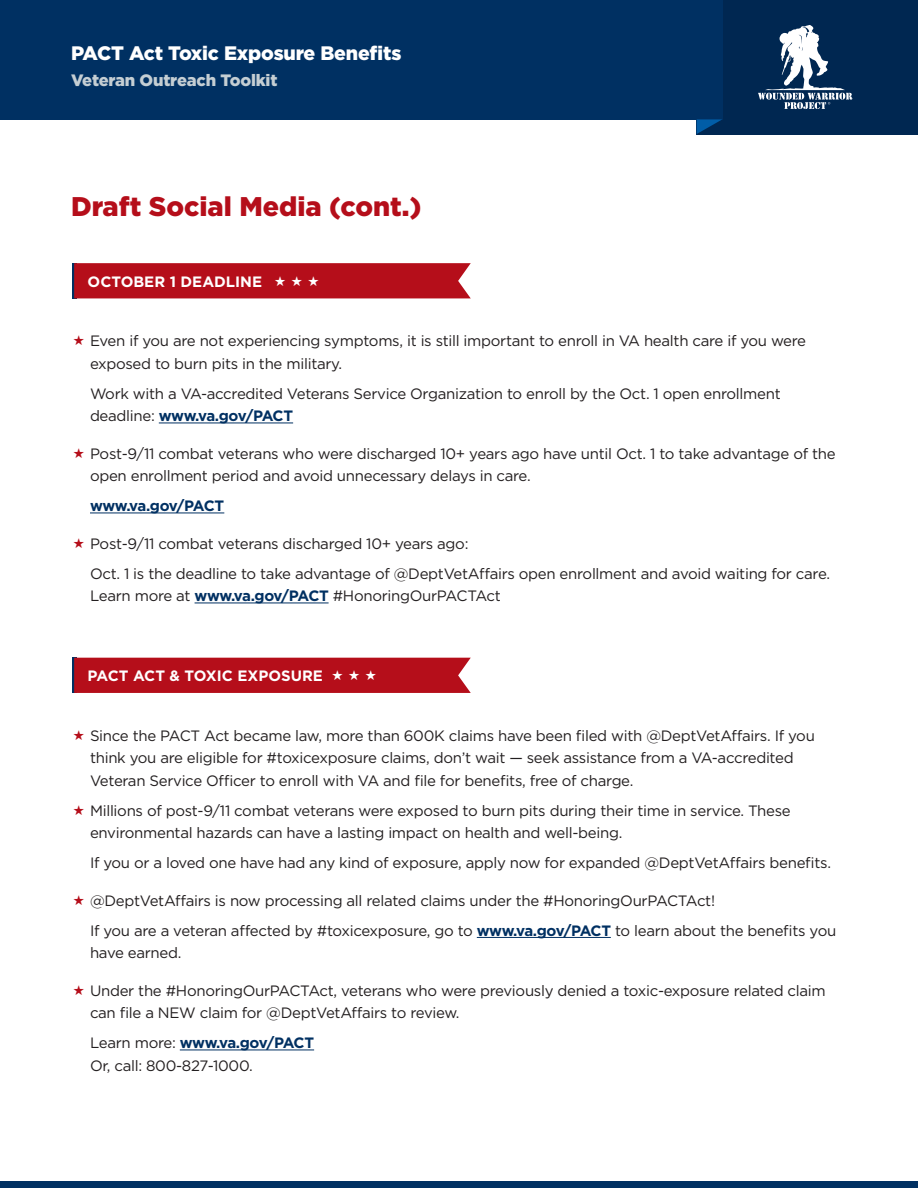
<style>
.page{position:relative;width:918px;height:1188px;background:#fff}
.page>*{position:absolute;margin:0;border:0;box-sizing:border-box;transform-origin:0 0}
.t1{font:900 27px "Gotham";color:#b50e1a}
.t2{font:900 19.5px "Gotham";letter-spacing:-.01em;color:#fff}
.t3{font:900 16.5px "Gotham";letter-spacing:-.01em;color:#c5ced3}
.Paragraph_Style_4{font:15px/22.5px "Gotham";letter-spacing:-.02em;color:#231f20}
.body{font:700 15px "Gotham";color:#fff}
.Paragraph_Style_4-2{font:700 15px "Gotham";letter-spacing:-.04em;color:#003062}
.s1{font-weight:700;color:#003062}
</style>
<div class="page">
<div style="left:697px;top:0;width:221px;height:134px;background:#002751"></div>
<div style="left:0;top:0;width:722px;height:119px;background:#003062"></div>
<svg style="left:697px;top:119px;width:25px;height:15px"></svg>
<div style="left:0;top:1181px;width:918px;height:7px;background:#003062"></div>
<svg style="left:758px;top:25px;width:94px;height:84px"></svg>
<hr style="left:159px;top:423px;width:134px;height:1px;background:#003062">
<hr style="left:90px;top:513px;width:134px;height:1px;background:#003062">
<hr style="left:195px;top:603px;width:134px;height:1px;background:#003062">
<hr style="left:477px;top:937px;width:134px;height:1px;background:#003062">
<hr style="left:180px;top:1050px;width:134px;height:1px;background:#003062">
<div style="left:72px;top:263px;width:5px;height:35px;background:#003062"></div>
<div style="left:72px;top:658px;width:5px;height:35px;background:#003062"></div>
<div style="left:74px;top:263px;width:397px;height:35px;background:#b50e1a"></div>
<div style="left:74px;top:658px;width:397px;height:35px;background:#b50e1a"></div>
<p class="t2" style="left:71px;top:40px;width:332px">PACT Act Toxic Exposure Benefits</p>
<p class="t3" style="left:71px;top:68px;width:208px">Veteran Outreach Toolkit</p>
<p class="t1" style="left:71px;top:187px;width:352px">Draft Social Media (cont.)</p>
<p class="body" style="left:88px;top:272px;width:176px">OCTOBER 1 DEADLINE</p>
<p class="Paragraph_Style_4" style="left:90px;top:330px;width:718px">Even if you are not experiencing symptoms, it is still important to enroll in VA health care if you were exposed to burn pits in the military.</p>
<p class="Paragraph_Style_4" style="left:90px;top:382px;width:692px">Work with a VA-accredited Veterans Service Organization to enroll by the Oct. 1 open enrollment deadline: <span class="s1">www.va.gov/PACT</span></p>
<p class="Paragraph_Style_4" style="left:90px;top:442px;width:747px">Post-9/11 combat veterans who were discharged 10+ years ago have until Oct. 1 to take advantage of the open enrollment period and avoid unnecessary delays in care.</p>
<p class="Paragraph_Style_4-2" style="left:90px;top:496px;width:136px">www.va.gov/PACT</p>
<p class="Paragraph_Style_4" style="left:90px;top:532px;width:380px">Post-9/11 combat veterans discharged 10+ years ago:</p>
<p class="Paragraph_Style_4" style="left:90px;top:562px;width:742px">Oct. 1 is the deadline to take advantage of @DeptVetAffairs open enrollment and avoid waiting for care.<br>Learn more at <span class="s1">www.va.gov/PACT</span> #HonoringOurPACTAct</p>
<p class="body" style="left:88px;top:666px;width:237px">PACT ACT &amp; TOXIC EXPOSURE</p>
<p class="Paragraph_Style_4" style="left:90px;top:724px;width:726px">Since the PACT Act became law, more than 600K claims have been filed with @DeptVetAffairs. If you think you are eligible for #toxicexposure claims, don’t wait — seek assistance from a VA-accredited<br>Veteran Service Officer to enroll with VA and file for benefits, free of charge.</p>
<p class="Paragraph_Style_4" style="left:90px;top:799px;width:702px">Millions of post-9/11 combat veterans were exposed to burn pits during their time in service. These environmental hazards can have a lasting impact on health and well-being.</p>
<p class="Paragraph_Style_4" style="left:90px;top:852px;width:743px">If you or a loved one have had any kind of exposure, apply now for expanded @DeptVetAffairs benefits.</p>
<p class="Paragraph_Style_4" style="left:90px;top:889px;width:627px">@DeptVetAffairs is now processing all related claims under the #HonoringOurPACTAct!</p>
<p class="Paragraph_Style_4" style="left:90px;top:919px;width:748px">If you are a veteran affected by #toxicexposure, go to <span class="s1">www.va.gov/PACT</span> to learn about the benefits you have earned.</p>
<p class="Paragraph_Style_4" style="left:90px;top:979px;width:737px">Under the #HonoringOurPACTAct, veterans who were previously denied a toxic-exposure related claim can file a NEW claim for @DeptVetAffairs to review.</p>
<p class="Paragraph_Style_4" style="left:90px;top:1032px;width:226px">Learn more: <span class="s1">www.va.gov/PACT<br></span>Or, call: 800-827-1000.</p>
</div>
